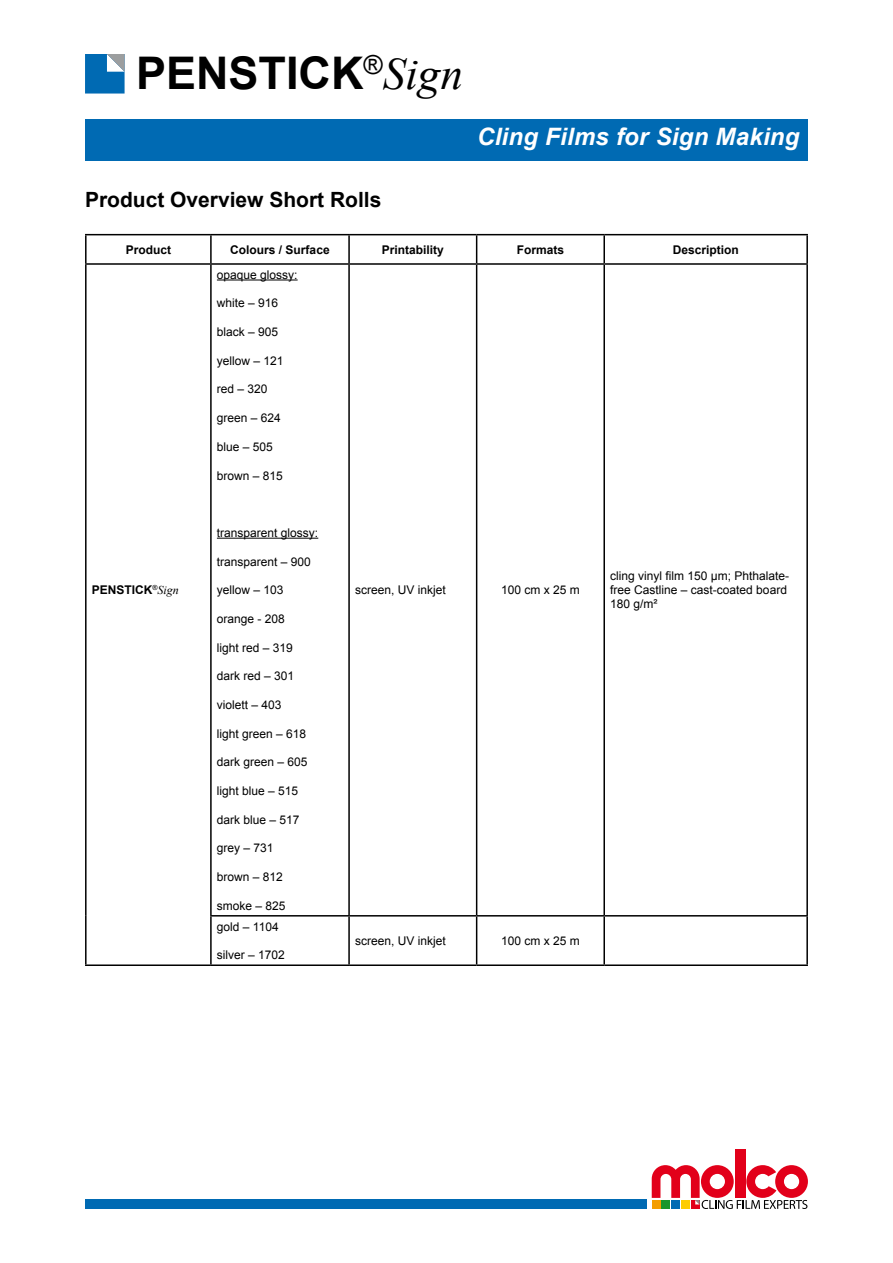
<style>
.page{position:relative;width:893px;height:1263px;background:#fff}
.page>*{position:absolute;margin:0;border:0;box-sizing:border-box;transform-origin:0 0}
.t1{font:700 45px "Arial";color:#000}
.t2{font:italic 700 24px "Arial";letter-spacing:.01em;color:#fff}
.t3{font:700 21px "Arial";color:#000}
.t4{font:12px/13.8px "Arial";color:#000}
.t5{font:700 12px "Arial";color:#000}
.s1{font-family:"Times New Roman";font-weight:400;font-style:italic}
</style>
<div class="page">
<div style="left:85px;top:54px;width:40px;height:40px;background:#006ab3"></div>
<svg style="left:107px;top:54px;width:18px;height:18px"></svg>
<div style="left:735px;top:1150px;width:10px;height:48px;background:#e2001a"></div>
<svg style="left:652px;top:1165px;width:156px;height:44px"></svg>
<div style="left:85px;top:1200px;width:561px;height:9px;background:#006ab3"></div>
<div style="left:85px;top:119px;width:723px;height:42px;background:#006ab3"></div>
<hr style="left:85px;top:234px;width:126px;height:1px;background:#000">
<hr style="left:85px;top:235px;width:2px;height:28px;background:#000">
<hr style="left:211px;top:234px;width:138px;height:1px;background:#000">
<hr style="left:210px;top:235px;width:2px;height:28px;background:#000">
<hr style="left:349px;top:234px;width:128px;height:1px;background:#000">
<hr style="left:348px;top:235px;width:2px;height:28px;background:#000">
<hr style="left:477px;top:234px;width:127px;height:1px;background:#000">
<svg style="left:476px;top:235px;width:1px;height:28px"></svg>
<hr style="left:604px;top:234px;width:204px;height:1px;background:#000">
<hr style="left:603px;top:235px;width:2px;height:28px;background:#000">
<hr style="left:806px;top:235px;width:2px;height:28px;background:#000">
<hr style="left:85px;top:263px;width:126px;height:2px;background:#000">
<hr style="left:85px;top:265px;width:2px;height:651px;background:#000">
<hr style="left:211px;top:263px;width:138px;height:2px;background:#000">
<hr style="left:210px;top:265px;width:2px;height:650px;background:#000">
<hr style="left:349px;top:263px;width:128px;height:2px;background:#000">
<hr style="left:348px;top:265px;width:2px;height:650px;background:#000">
<hr style="left:477px;top:263px;width:127px;height:2px;background:#000">
<hr style="left:476px;top:265px;width:1px;height:650px;background:#000">
<hr style="left:604px;top:263px;width:204px;height:2px;background:#000">
<hr style="left:603px;top:265px;width:2px;height:650px;background:#000">
<hr style="left:806px;top:265px;width:2px;height:650px;background:#000">
<hr style="left:210px;top:915px;width:139px;height:1px;background:#000">
<hr style="left:349px;top:915px;width:128px;height:1px;background:#000">
<hr style="left:477px;top:915px;width:127px;height:1px;background:#000">
<hr style="left:604px;top:915px;width:204px;height:1px;background:#000">
<hr style="left:85px;top:916px;width:2px;height:48px;background:#000">
<hr style="left:210px;top:916px;width:2px;height:48px;background:#000">
<hr style="left:348px;top:916px;width:2px;height:48px;background:#000">
<hr style="left:476px;top:916px;width:1px;height:48px;background:#000">
<hr style="left:603px;top:916px;width:2px;height:48px;background:#000">
<hr style="left:806px;top:916px;width:2px;height:48px;background:#000">
<hr style="left:85px;top:964px;width:126px;height:2px;background:#000">
<hr style="left:211px;top:964px;width:138px;height:2px;background:#000">
<hr style="left:349px;top:964px;width:128px;height:2px;background:#000">
<hr style="left:477px;top:964px;width:127px;height:2px;background:#000">
<hr style="left:604px;top:964px;width:204px;height:2px;background:#000">
<hr style="left:217px;top:280px;width:81px;height:1px;background:#000">
<hr style="left:217px;top:538px;width:101px;height:1px;background:#000">
<h1 class="t1" style="left:136px;top:43px;width:328px">PENSTICK<sup>®</sup><span class="s1">Sign</span></h1>
<h2 class="t2" style="left:477px;top:121px;width:324px">Cling Films for Sign Making</h2>
<h3 class="t3" style="left:85px;top:185px;width:298px">Product Overview Short Rolls</h3>
<p class="t5" style="left:126px;top:242px;width:47px">Product</p>
<p class="t5" style="left:230px;top:242px;width:101px">Colours / Surface</p>
<p class="t5" style="left:382px;top:242px;width:64px">Printability</p>
<p class="t5" style="left:517px;top:242px;width:49px">Formats</p>
<p class="t5" style="left:673px;top:242px;width:68px">Description</p>
<p class="t5" style="left:92px;top:582px;width:89px">PENSTICK<sup>®</sup><span class="s1">Sign</span></p>
<p class="t4" style="left:217px;top:268px;width:82px">opaque glossy:</p>
<p class="t4" style="left:217px;top:296px;width:63px">white – 916</p>
<p class="t4" style="left:217px;top:325px;width:63px">black – 905</p>
<p class="t4" style="left:217px;top:354px;width:68px">yellow – 121</p>
<p class="t4" style="left:217px;top:382px;width:52px">red – 320</p>
<p class="t4" style="left:217px;top:411px;width:66px">green – 624</p>
<p class="t4" style="left:217px;top:440px;width:58px">blue – 505</p>
<p class="t4" style="left:217px;top:468px;width:68px">brown – 815</p>
<p class="t4" style="left:217px;top:526px;width:103px">transparent glossy:</p>
<p class="t4" style="left:217px;top:555px;width:96px">transparent – 900</p>
<p class="t4" style="left:217px;top:583px;width:68px">yellow – 103</p>
<p class="t4" style="left:217px;top:612px;width:70px">orange - 208</p>
<p class="t4" style="left:217px;top:641px;width:78px">light red – 319</p>
<p class="t4" style="left:217px;top:669px;width:79px">dark red – 301</p>
<p class="t4" style="left:217px;top:698px;width:66px">violett – 403</p>
<p class="t4" style="left:217px;top:727px;width:91px">light green – 618</p>
<p class="t4" style="left:217px;top:755px;width:92px">dark green – 605</p>
<p class="t4" style="left:217px;top:784px;width:83px">light blue – 515</p>
<p class="t4" style="left:217px;top:813px;width:84px">dark blue – 517</p>
<p class="t4" style="left:217px;top:841px;width:58px">grey – 731</p>
<p class="t4" style="left:217px;top:870px;width:68px">brown – 812</p>
<p class="t4" style="left:217px;top:899px;width:70px">smoke – 825</p>
<p class="t4" style="left:217px;top:919px;width:63px">gold – 1104</p>
<p class="t4" style="left:217px;top:948px;width:70px">silver – 1702</p>
<p class="t4" style="left:355px;top:583px;width:92px">screen, UV inkjet</p>
<p class="t4" style="left:501px;top:583px;width:80px">100 cm x 25 m</p>
<p class="t4" style="left:610px;top:569px;width:180px">cling vinyl film 150 µm; Phthalate&shy;free Castline – cast-coated board<br>180 g/m²</p>
<p class="t4" style="left:355px;top:934px;width:92px">screen, UV inkjet</p>
<p class="t4" style="left:501px;top:934px;width:80px">100 cm x 25 m</p>
</div>
